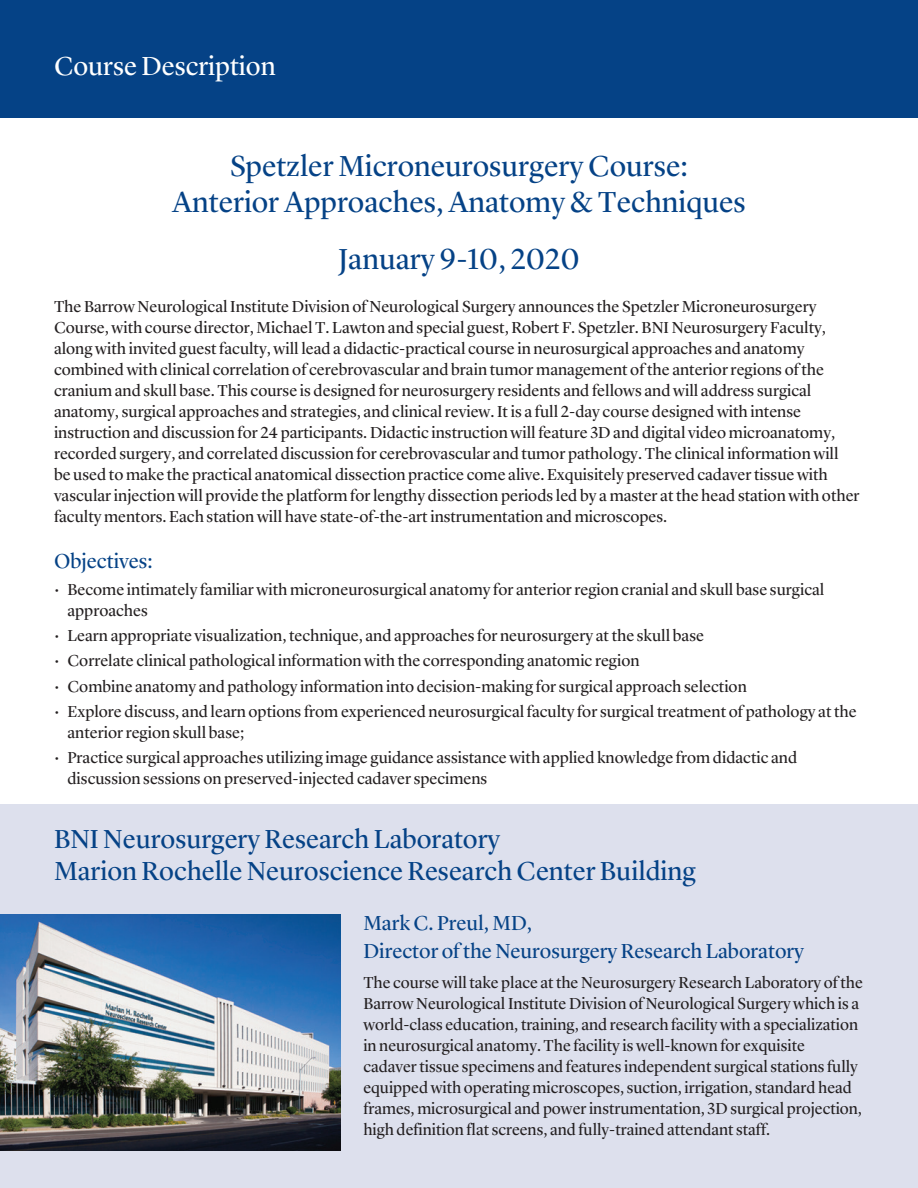
<style>
.page{position:relative;width:918px;height:1188px;background:#fff}
.page>*{position:absolute;margin:0;border:0;box-sizing:border-box;transform-origin:0 0}
.t1{font:30px "Lyon Display";color:#054286}
.t2{font:27px "Lyon Display";color:#054286}
.t3{font:27px "Lyon Display";color:#fff}
.t4{font:21px "Lyon Display";color:#054286}
.t5{font:16.5px/21px "Lyon Display";color:#231f20}
</style>
<div class="page">
<div style="left:0;top:0;width:918px;height:118px;background:#054286"></div>
<div style="left:0;top:805px;width:918px;height:383px;background:#dde0ed"></div>
<img style="left:0;top:914px;width:340px;height:236px">
<p class="t3" style="left:54px;top:45px;width:223px">Course Description</p>
<p class="t1" style="left:230px;top:143px;width:459px">Spetzler Microneurosurgery Course:</p>
<p class="t1" style="left:172px;top:179px;width:575px">Anterior Approaches, Anatomy &amp; Techniques</p>
<p class="t1" style="left:338px;top:236px;width:243px">January 9-10, 2020</p>
<p class="t5" style="left:54px;top:295px;width:807px">The Barrow Neurological Institute Division of Neurological Surgery announces the Spetzler Microneurosurgery Course, with course director, Michael T. Lawton and special guest, Robert F. Spetzler. BNI Neurosurgery Faculty, along with invited guest faculty, will lead a didactic-practical course in neurosurgical approaches and anatomy combined with clinical correlation of cerebrovascular and brain tumor management of the anterior regions of the cranium and skull base. This course is designed for neurosurgery residents and fellows and will address surgical anatomy, surgical approaches and strategies, and clinical review. It is a full 2-day course designed with intense instruction and discussion for 24 participants. Didactic instruction will feature 3D and digital video microanatomy, recorded surgery, and correlated discussion for cerebrovascular and tumor pathology. The clinical information will<br>be used to make the practical anatomical dissection practice come alive. Exquisitely preserved cadaver tissue with vascular injection will provide the platform for lengthy dissection periods led by a master at the head station with other faculty mentors. Each station will have state-of-the-art instrumentation and microscopes.</p>
<p class="t4" style="left:54px;top:546px;width:100px">Objectives:</p>
<p class="t5" style="left:68px;top:577px;width:758px;text-indent:-14px">• Become intimately familiar with microneurosurgical anatomy for anterior region cranial and skull base surgical approaches</p>
<p class="t5" style="left:54px;top:624px;width:652px">• Learn appropriate visualization, technique, and approaches for neurosurgery at the skull base</p>
<p class="t5" style="left:54px;top:649px;width:587px">• Correlate clinical pathological information with the corresponding anatomic region</p>
<p class="t5" style="left:54px;top:674px;width:694px">• Combine anatomy and pathology information into decision-making for surgical approach selection</p>
<p class="t5" style="left:68px;top:700px;width:791px;text-indent:-14px">• Explore discuss, and learn options from experienced neurosurgical faculty for surgical treatment of pathology at the anterior region skull base;</p>
<p class="t5" style="left:68px;top:746px;width:731px;text-indent:-14px">• Practice surgical approaches utilizing image guidance assistance with applied knowledge from didactic and discussion sessions on preserved-injected cadaver specimens</p>
<p class="t2" style="left:54px;top:818px;width:448px">BNI Neurosurgery Research Laboratory</p>
<p class="t2" style="left:54px;top:851px;width:644px">Marion Rochelle Neuroscience Research Center Building</p>
<p class="t4" style="left:363px;top:907px;width:170px">Mark C. Preul, MD,</p>
<p class="t4" style="left:363px;top:935px;width:442px">Director of the Neurosurgery Research Laboratory</p>
<p class="t5" style="left:363px;top:970px;width:501px">The course will take place at the Neurosurgery Research Laboratory of the Barrow Neurological Institute Division of Neurological Surgery which is a world-class education, training, and research facility with a specialization in neurosurgical anatomy. The facility is well-known for exquisite<br>cadaver tissue specimens and features independent surgical stations fully equipped with operating microscopes, suction, irrigation, standard head frames, microsurgical and power instrumentation, 3D surgical projection, high definition flat screens, and fully-trained attendant staff.</p>
</div>
